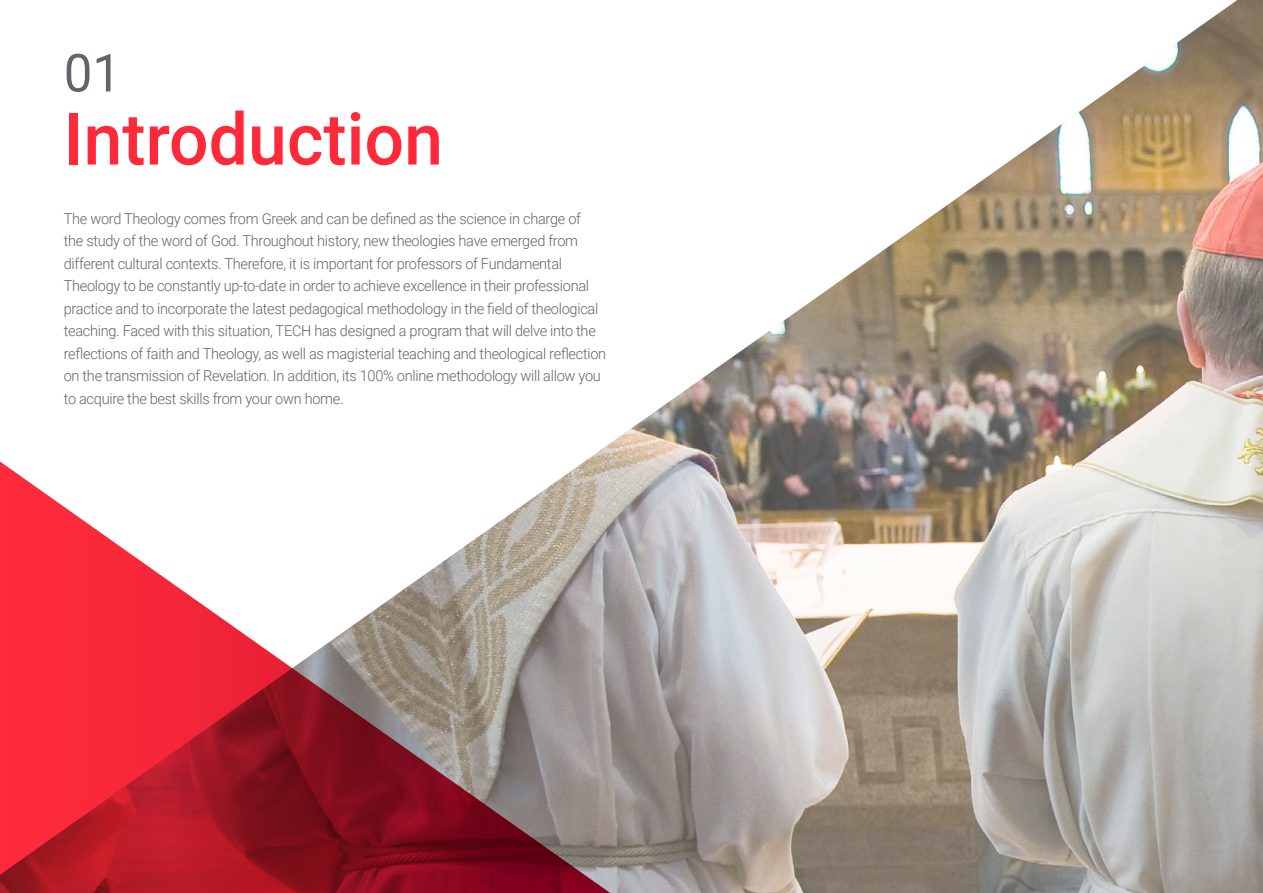
<style>
.page{position:relative;width:1263px;height:893px;background:#fff}
.page>*{position:absolute;margin:0;border:0;box-sizing:border-box;transform-origin:0 0}
.t1{font:500 72px "Roboto";color:#ff293a}
.t2{font:52.5px "Roboto";color:#61646a}
.t3{font:300 15px/22.5px "Roboto";letter-spacing:-.02em;color:#61646a}
</style>
<div class="page">
<img style="left:607px;top:0;width:656px;height:893px">
<svg style="left:0;top:446px;width:640px;height:447px"></svg>
<h2 class="t2" style="left:64px;top:36px;width:59px">01</h2>
<h1 class="t1" style="left:64px;top:89px;width:381px">Introduction</h1>
<p class="t3" style="left:64px;top:207px;width:544px">The word Theology comes from Greek and can be defined as the science in charge of<br>the study of the word of God. Throughout history, new theologies have emerged from different cultural contexts. Therefore, it is important for professors of Fundamental Theology to be constantly up-to-date in order to achieve excellence in their professional practice and to incorporate the latest pedagogical methodology in the field of theological teaching. Faced with this situation, TECH has designed a program that will delve into the reflections of faith and Theology, as well as magisterial teaching and theological reflection on the transmission of Revelation. In addition, its 100% online methodology will allow you to acquire the best skills from your own home.</p>
</div>
